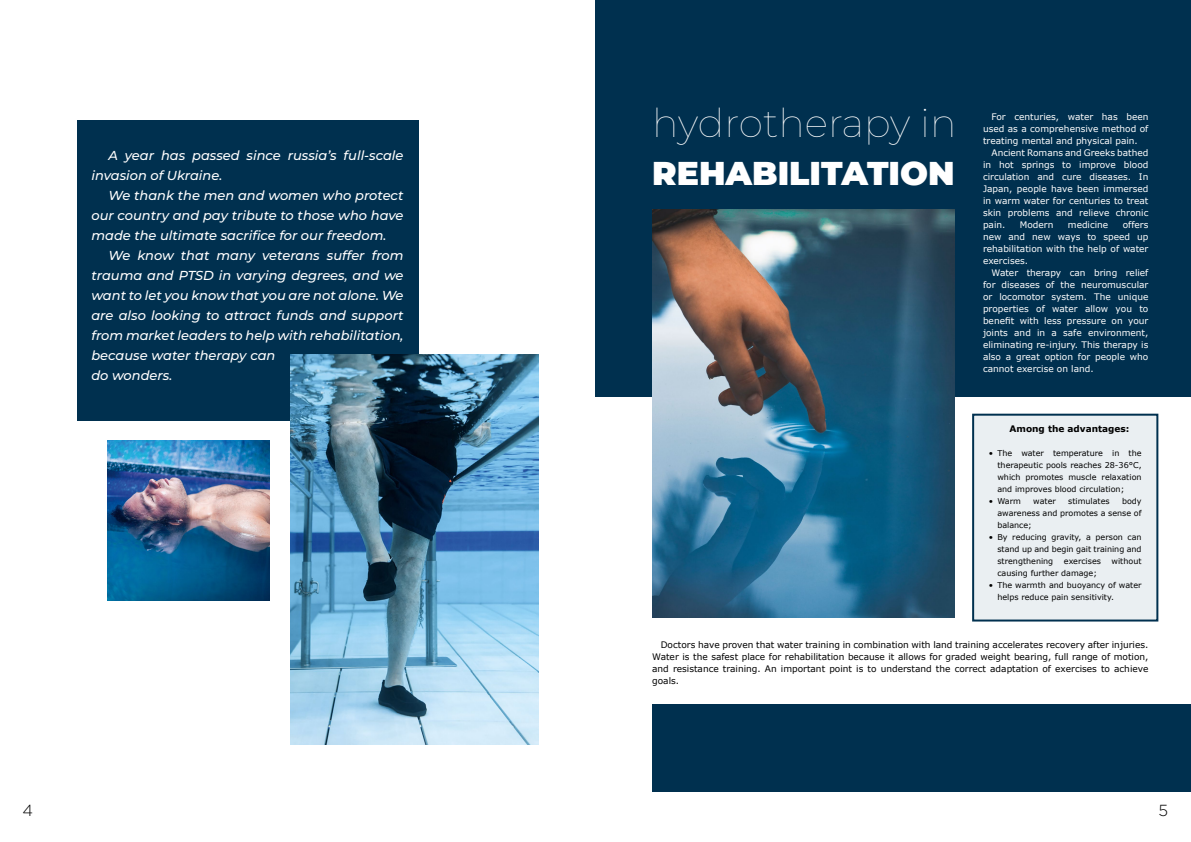
<style>
.page{position:relative;width:1191px;height:842px;background:#fff}
.page>*{position:absolute;margin:0;border:0;box-sizing:border-box;transform-origin:0 0}
.t1{font:100 39.6px "Montserrat";color:#fff}
.t2{font:900 33px "Montserrat";color:#fff}
.t3{font:300 16px "Gotham Pro";color:#000}
.t4{font:italic 500 13px/20px "Montserrat";color:#fff}
.t5{font:9px/12px "MS Reference Sans Serif";color:#fff;text-align:justify}
.t6{font:9px/12px "MS Reference Sans Serif";color:#000;text-align:justify}
.t7{font:700 9px "MS Reference Sans Serif";color:#000}
.t8{font:8px/12px "MS Reference Sans Serif";color:#000;text-align:justify}
</style>
<div class="page">
<div style="left:77px;top:120px;width:342px;height:300px;background:#00304f"></div>
<img style="left:291px;top:354px;width:248px;height:390px">
<img style="left:108px;top:440px;width:161px;height:160px">
<div style="left:595px;top:0;width:596px;height:396px;background:#00304f"></div>
<img style="left:652px;top:210px;width:303px;height:407px">
<div style="left:972px;top:414px;width:186px;height:207px;background:#eaeff2;border:2px solid #00304f"></div>
<div style="left:652px;top:704px;width:539px;height:88px;background:#00304f"></div>
<h3 class="t4" style="left:91px;top:145px;width:313px;text-indent:17px">A year has passed since russia’s full-scale invasion of Ukraine.</h3>
<h3 class="t4" style="left:91px;top:185px;width:314px;text-align:justify;text-indent:17px">We thank the men and women who protect our country and pay tribute to those who have made the ultimate sacrifice for our freedom.</h3>
<p class="t4" style="left:91px;top:245px;width:314px;text-indent:17px">We know that many veterans suffer from trauma and PTSD in varying degrees, and we want to let you know that you are not alone. We are also looking to attract funds and support from market leaders to help with rehabilitation, because water therapy can<br>do wonders.</p>
<h1 class="t1" style="left:652px;top:96px;width:306px">hydrotherapy in</h1>
<h2 class="t2" style="left:652px;top:151px;width:304px">REHABILITATION</h2>
<p class="t5" style="left:983px;top:110px;width:167px;text-indent:9px">For centuries, water has been used as a comprehensive method of treating mental and physical pain.</p>
<p class="t5" style="left:983px;top:146px;width:167px;text-indent:9px">Ancient Romans and Greeks bathed in hot springs to improve blood circulation and cure diseases. In Japan, people have been immersed in warm water for centuries to treat skin problems and relieve chronic pain.</p>
<p class="t5" style="left:983px;top:218px;width:167px;text-indent:140px">offers new and new ways to speed up rehabilitation with the help of water exercises.</p>
<p class="t5" style="left:983px;top:266px;width:167px;text-indent:9px">Water therapy can bring relief for diseases of the neuromuscular or locomotor system. The unique properties of water allow you to benefit with less pressure on your joints and in a safe environment, eliminating re-injury. This therapy is also a great option for people who cannot exercise on land.</p>
<p class="t5" style="left:1020px;top:218px;width:35px">Modern</p>
<p class="t5" style="left:1068px;top:218px;width:42px">medicine</p>
<p class="t7" style="left:1009px;top:423px;width:121px">Among the advantages:</p>
<p class="t8" style="left:997px;top:447px;width:146px;text-indent:-9px">• The water temperature in the therapeutic pools reaches 28-36°C, which promotes muscle relaxation and improves blood circulation;</p>
<p class="t8" style="left:989px;top:495px;width:34px">• Warm</p>
<p class="t8" style="left:1033px;top:495px;width:24px">water</p>
<p class="t8" style="left:1068px;top:495px;width:43px">stimulates</p>
<p class="t8" style="left:997px;top:495px;width:146px;text-indent:125px">body awareness and promotes a sense of balance;</p>
<p class="t8" style="left:997px;top:531px;width:146px;text-indent:-9px">• By reducing gravity, a person can stand up and begin gait training and strengthening</p>
<p class="t8" style="left:1063px;top:555px;width:39px">exercises</p>
<p class="t8" style="left:1111px;top:555px;width:32px">without</p>
<p class="t8" style="left:997px;top:567px;width:101px">causing further damage;</p>
<p class="t8" style="left:997px;top:579px;width:146px;text-indent:-9px">• The warmth and buoyancy of water helps reduce pain sensitivity.</p>
<p class="t6" style="left:652px;top:638px;width:498px;text-indent:9px">Doctors have proven that water training in combination with land training accelerates recovery after injuries.<br>Water is the safest place for rehabilitation because it allows for graded weight bearing, full range of motion, and resistance training. An important point is to understand the correct adaptation of exercises to achieve goals.</p>
<h3 class="t3" style="left:22px;top:801px;width:12px">4</h3>
<h3 class="t3" style="left:1158px;top:801px;width:11px">5</h3>
</div>
